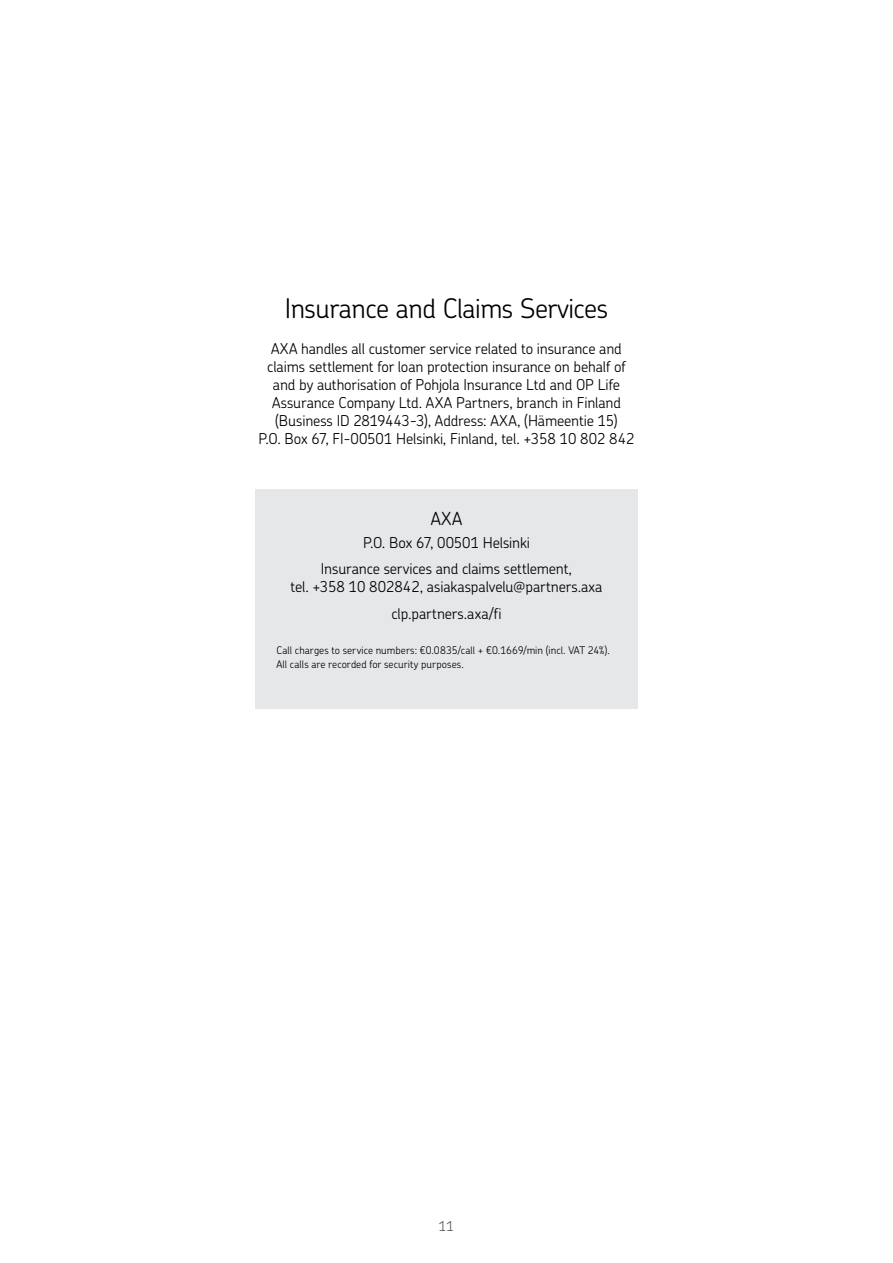
<style>
.page{position:relative;width:893px;height:1263px;background:#fff}
.page>*{position:absolute;margin:0;border:0;box-sizing:border-box;transform-origin:0 0}
.Sisäsivun_otsikko_Ch{font:300 27px "OP Chevin Pro";letter-spacing:-.02em;color:#000}
.Väliotsikko_Chevin_1{font:300 18px "OP Chevin Pro";color:#000}
.Leipäteksti{font:300 15px/18px "OP Chevin Pro";letter-spacing:-.01em;color:#000;text-align:center}
.Laatikkoteksti{font:300 15px/18px "OP Chevin Pro";letter-spacing:-.01em;color:#000;text-align:center}
.t1{font:300 13.5px "OP Chevin Pro";color:#58595b}
.Laatikkoteksti-2{font:300 10.5px/13.5px "OP Chevin Pro";letter-spacing:.005em;color:#000}
</style>
<div class="page">
<div style="left:255px;top:489px;width:383px;height:219px;background:#e6e7e8"></div>
<h2 class="Sisäsivun_otsikko_Ch" style="left:285px;top:290px;width:325px">Insurance and Claims Services</h2>
<p class="Leipäteksti" style="left:259px;top:339px;width:377px">AXA handles all customer service related to insurance and claims settlement for loan protection insurance on behalf of and by authorisation of Pohjola Insurance Ltd and OP Life Assurance Company Ltd. AXA Partners, branch in Finland (Business ID 2819443-3), Address: AXA, (Hämeentie 15)<br>P.O. Box 67, FI-00501 Helsinki, Finland, tel. +358 10 802 842</p>
<h3 class="Väliotsikko_Chevin_1" style="left:431px;top:507px;width:33px">AXA</h3>
<p class="Laatikkoteksti" style="left:363px;top:533px;width:168px">P.O. Box 67, 00501 Helsinki</p>
<p class="Laatikkoteksti" style="left:290px;top:559px;width:314px">Insurance services and claims settlement,<br>tel. +358 10 802842, asiakaspalvelu@partners.axa</p>
<p class="Laatikkoteksti" style="left:391px;top:604px;width:112px">clp.partners.axa/fi</p>
<p class="Laatikkoteksti-2" style="left:276px;top:643px;width:335px">Call charges to service numbers: €0.0835/call + €0.1669/min (incl. VAT 24%).<br>All calls are recorded for security purposes.</p>
<p class="t1" style="left:439px;top:1216px;width:17px">11</p>
</div>
